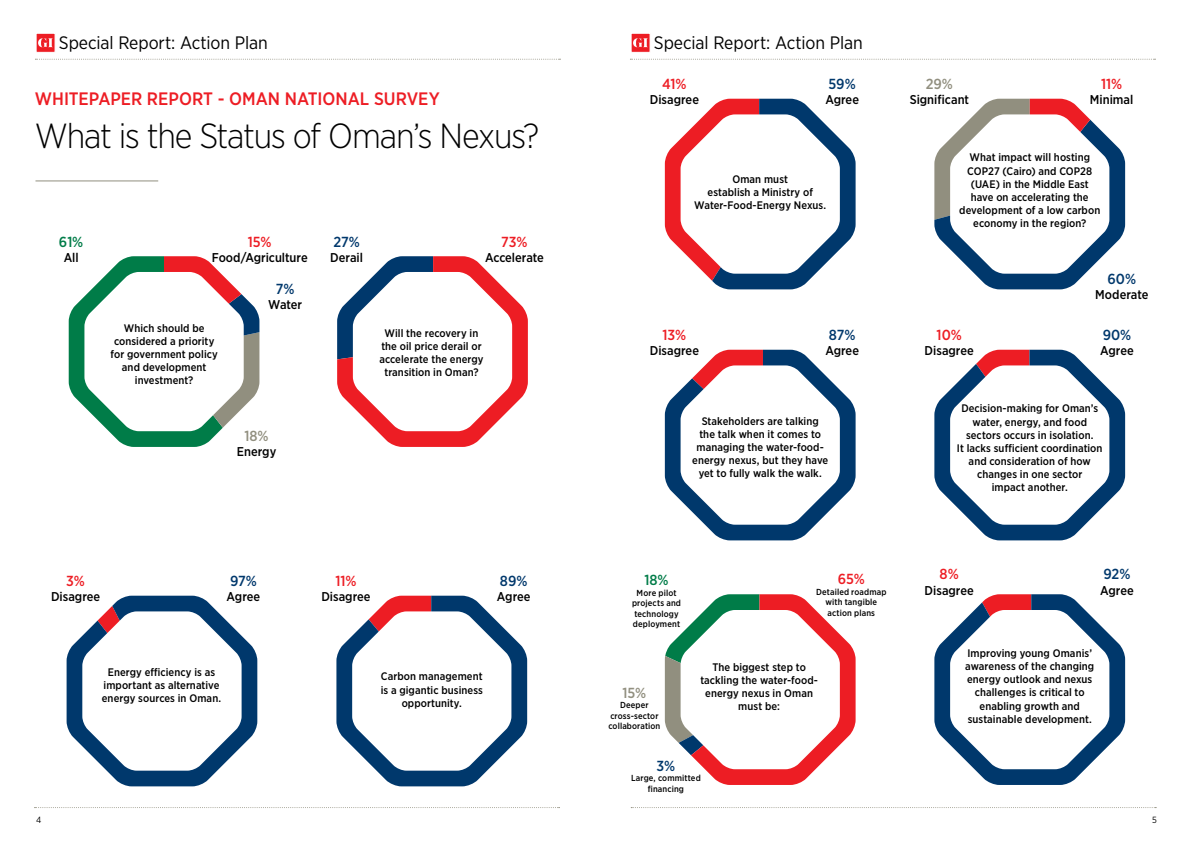
<style>
.page{position:relative;width:1191px;height:842px;background:#fff}
.page>*{position:absolute;margin:0;border:0;box-sizing:border-box;transform-origin:0 0}
.t1{font:300 34.8px "Gotham Narrow";letter-spacing:-.035em;color:#000}
.t2{font:18px "Gotham Narrow";letter-spacing:-.005em;color:#000}
.t3{font:500 18px "Gotham Narrow";color:#ed1d24}
.t4{font:500 14.6px "Gotham Narrow";letter-spacing:-.005em;color:#ed1d24}
.t5{font:500 14.6px "Gotham Narrow";letter-spacing:-.01em;color:#00386c}
.t6{font:500 14.6px "Gotham Narrow";color:#918f7f}
.t7{font:500 14.6px "Gotham Narrow";color:#007c48}
.t8{font:500 12.8px "Gotham Narrow";color:#000}
.t9{font:500 10.9px/13.1px "Gotham Narrow";letter-spacing:.005em;color:#000;text-align:center}
.t10{font:9px "Gotham Narrow";color:#000}
.t11{font:500 8.8px/10.5px "Gotham Narrow";letter-spacing:.015em;color:#000;text-align:center}
</style>
<div class="page">
<svg style="left:34px;top:807px;width:525px;height:1px"></svg>
<svg style="left:631px;top:807px;width:525px;height:1px"></svg>
<svg style="left:69px;top:256px;width:190px;height:191px"></svg>
<svg style="left:67px;top:596px;width:190px;height:190px"></svg>
<svg style="left:337px;top:256px;width:191px;height:191px"></svg>
<svg style="left:665px;top:99px;width:190px;height:190px"></svg>
<svg style="left:934px;top:99px;width:191px;height:190px"></svg>
<svg style="left:665px;top:350px;width:190px;height:190px"></svg>
<svg style="left:934px;top:350px;width:191px;height:190px"></svg>
<svg style="left:665px;top:594px;width:190px;height:191px"></svg>
<svg style="left:934px;top:594px;width:191px;height:191px"></svg>
<svg style="left:336px;top:596px;width:191px;height:190px"></svg>
<hr style="left:35px;top:180px;width:123px;height:1px;background:#918f7f">
<svg style="left:35px;top:59px;width:525px;height:1px"></svg>
<svg style="left:630px;top:59px;width:525px;height:1px"></svg>
<div style="left:36px;top:33px;width:19px;height:19px;background:#ed1d24"></div>
<svg style="left:38px;top:38px;width:15px;height:9px"></svg>
<div style="left:631px;top:33px;width:19px;height:19px;background:#ed1d24"></div>
<svg style="left:633px;top:38px;width:15px;height:9px"></svg>
<h2 class="t2" style="left:59px;top:31px;width:210px">Special Report: Action Plan</h2>
<h2 class="t2" style="left:654px;top:31px;width:210px">Special Report: Action Plan</h2>
<h2 class="t3" style="left:35px;top:87px;width:406px">WHITEPAPER REPORT - OMAN NATIONAL SURVEY</h2>
<h1 class="t1" style="left:35px;top:115px;width:506px">What is the Status of Oman’s Nexus?</h1>
<h3 class="t7" style="left:59px;top:232px;width:26px">61%</h3>
<p class="t8" style="left:64px;top:249px;width:16px">All</p>
<h3 class="t4" style="left:248px;top:232px;width:25px">15%</h3>
<p class="t8" style="left:212px;top:249px;width:97px">Food/Agriculture</p>
<p class="t9" style="left:110px;top:321px;width:109px">Which should be considered a priority for government policy and development investment?</p>
<h3 class="t5" style="left:276px;top:279px;width:20px">7%</h3>
<p class="t8" style="left:268px;top:296px;width:35px">Water</p>
<h3 class="t6" style="left:244px;top:427px;width:26px">18%</h3>
<p class="t8" style="left:237px;top:444px;width:41px">Energy</p>
<h3 class="t5" style="left:333px;top:232px;width:28px">27%</h3>
<p class="t8" style="left:330px;top:249px;width:34px">Derail</p>
<h3 class="t4" style="left:501px;top:232px;width:28px">73%</h3>
<p class="t8" style="left:485px;top:249px;width:60px">Accelerate</p>
<p class="t9" style="left:379px;top:326px;width:106px">Will the recovery in the oil price derail or accelerate the energy transition in Oman?</p>
<h3 class="t4" style="left:662px;top:75px;width:26px">41%</h3>
<p class="t8" style="left:650px;top:92px;width:51px">Disagree</p>
<h3 class="t5" style="left:828px;top:75px;width:29px">59%</h3>
<p class="t8" style="left:825px;top:92px;width:35px">Agree</p>
<p class="t9" style="left:694px;top:173px;width:134px">Oman must<br>establish a Ministry of<br>Water-Food-Energy Nexus.</p>
<h3 class="t4" style="left:662px;top:326px;width:25px">13%</h3>
<p class="t8" style="left:650px;top:343px;width:51px">Disagree</p>
<h3 class="t5" style="left:829px;top:326px;width:28px">87%</h3>
<p class="t8" style="left:825px;top:343px;width:35px">Agree</p>
<p class="t9" style="left:692px;top:414px;width:137px">Stakeholders are talking<br>the talk when it comes to managing the water-food&shy;energy nexus, but they have yet to fully walk the walk.</p>
<h3 class="t6" style="left:925px;top:75px;width:29px">29%</h3>
<p class="t8" style="left:909px;top:92px;width:61px">Significant</p>
<h3 class="t4" style="left:1101px;top:75px;width:23px">11%</h3>
<p class="t8" style="left:1090px;top:92px;width:45px">Minimal</p>
<p class="t9" style="left:959px;top:151px;width:143px">What impact will hosting<br>COP27 (Cairo) and COP28 (UAE) in the Middle East have on accelerating the development of a low carbon economy in the region?</p>
<h3 class="t4" style="left:936px;top:326px;width:27px">10%</h3>
<p class="t8" style="left:924px;top:343px;width:51px">Disagree</p>
<h3 class="t5" style="left:1107px;top:269px;width:30px">60%</h3>
<p class="t8" style="left:1095px;top:286px;width:55px">Moderate</p>
<h3 class="t5" style="left:1102px;top:326px;width:30px">90%</h3>
<p class="t8" style="left:1100px;top:343px;width:35px">Agree</p>
<p class="t9" style="left:957px;top:402px;width:147px">Decision-making for Oman’s water, energy, and food sectors occurs in isolation.<br>It lacks sufficient coordination and consideration of how changes in one sector<br>impact another.</p>
<h3 class="t4" style="left:66px;top:572px;width:20px">3%</h3>
<p class="t8" style="left:51px;top:589px;width:51px">Disagree</p>
<h3 class="t5" style="left:230px;top:572px;width:28px">97%</h3>
<p class="t8" style="left:227px;top:589px;width:35px">Agree</p>
<h3 class="t4" style="left:335px;top:572px;width:23px">11%</h3>
<p class="t8" style="left:321px;top:589px;width:51px">Disagree</p>
<h3 class="t5" style="left:500px;top:572px;width:29px">89%</h3>
<p class="t8" style="left:497px;top:589px;width:35px">Agree</p>
<h3 class="t7" style="left:644px;top:571px;width:26px">18%</h3>
<p class="t11" style="left:632px;top:587px;width:50px">More pilot projects and technology deployment</p>
<h3 class="t4" style="left:838px;top:570px;width:28px">65%</h3>
<p class="t11" style="left:816px;top:586px;width:72px">Detailed roadmap with tangible action plans</p>
<h3 class="t4" style="left:939px;top:565px;width:21px">8%</h3>
<p class="t8" style="left:924px;top:582px;width:51px">Disagree</p>
<h3 class="t5" style="left:1103px;top:565px;width:29px">92%</h3>
<p class="t8" style="left:1100px;top:582px;width:35px">Agree</p>
<p class="t9" style="left:102px;top:666px;width:121px">Energy efficiency is as important as alternative energy sources in Oman.</p>
<p class="t9" style="left:381px;top:670px;width:104px">Carbon management is a gigantic business opportunity.</p>
<h3 class="t6" style="left:622px;top:683px;width:25px">15%</h3>
<p class="t11" style="left:608px;top:700px;width:53px">Deeper cross-sector collaboration</p>
<p class="t9" style="left:700px;top:660px;width:119px">The biggest step to tackling the water-food&shy;energy nexus in Oman must be:</p>
<p class="t9" style="left:965px;top:646px;width:130px">Improving young Omanis’ awareness of the changing energy outlook and nexus challenges is critical to enabling growth and sustainable development.</p>
<h3 class="t5" style="left:656px;top:756px;width:20px">3%</h3>
<p class="t11" style="left:631px;top:773px;width:71px">Large, committed financing</p>
<p class="t10" style="left:36px;top:814px;width:7px">4</p>
<p class="t10" style="left:1152px;top:814px;width:6px">5</p>
</div>
